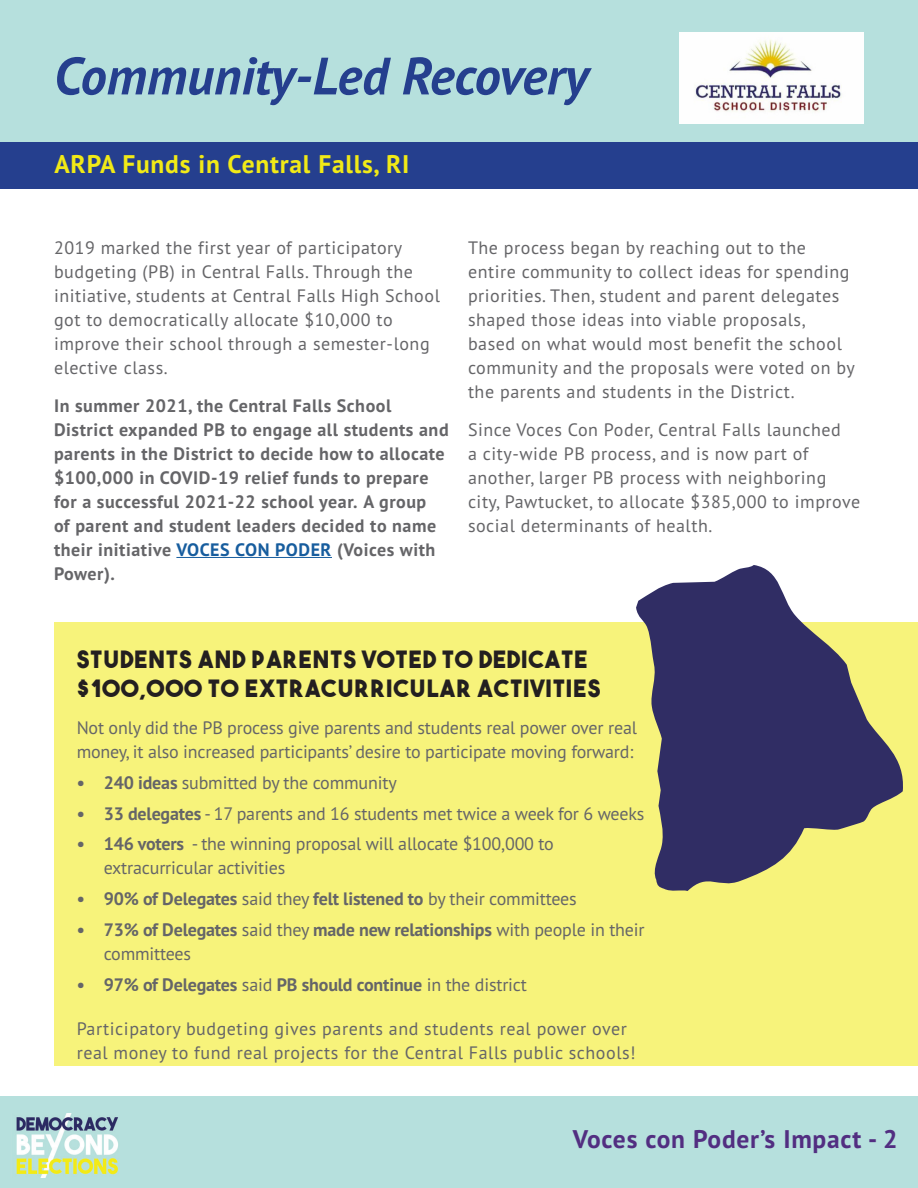
<style>
.page{position:relative;width:918px;height:1188px;background:#fff}
.page>*{position:absolute;margin:0;border:0;box-sizing:border-box;transform-origin:0 0}
.Section_Paragraph{font:italic 700 52.5px "PT Sans Pro";color:#253f8e}
.Lead_Paragraph{font:700 25.5px "PT Sans Pro";letter-spacing:.03em;color:#f1ea17}
.Lead_Paragraph-2{font:700 25.5px "PT Sans Pro";letter-spacing:.03em;color:#522e81}
.Header__Span_Columns{font:23.85px/28.5px "The Bold Font";letter-spacing:.05em;color:#231f20}
.Body_Text{font:18px/24px "PT Sans Pro";letter-spacing:.03em;color:#656568}
.Body_Text-2{font:18px/24px "PT Sans Pro";letter-spacing:-.01em;color:#656568}
.Body_Text-3{font:700 18px/24px "PT Sans Pro";letter-spacing:.03em;color:#656568}
.Body_Text-4{font:700 18px/24px "PT Sans Pro";letter-spacing:-.01em;color:#656568}
.s1{color:#175d9e}
.s2{font-weight:700}
.s3{font-weight:400}
</style>
<div class="page">
<div style="left:0;top:1096px;width:918px;height:92px;background:#b6e0dd"></div>
<div style="left:0;top:0;width:918px;height:143px;background:#b6e0dd"></div>
<hr style="left:176px;top:557px;width:156px;height:1px;background:#175d9e">
<img style="left:16px;top:1114px;width:102px;height:64px">
<div style="left:0;top:143px;width:918px;height:46px;background:#253f8e"></div>
<div style="left:54px;top:622px;width:864px;height:444px;background:#f7f37b"></div>
<img style="left:679px;top:32px;width:185px;height:92px">
<svg style="left:636px;top:565px;width:267px;height:326px;fill:#302d64"></svg>
<p class="Section_Paragraph" style="left:54px;top:42px;width:536px">Community-Led Recovery</p>
<p class="Lead_Paragraph" style="left:54px;top:148px;width:357px">ARPA Funds in Central Falls, RI</p>
<p class="Body_Text" style="left:54px;top:235px;width:387px">2019 marked the first year of participatory budgeting (PB) in Central Falls. Through the initiative, students at Central Falls High School got to democratically allocate $10,000 to improve their school through a semester-long elective class.</p>
<p class="Body_Text-3" style="left:54px;top:393px;width:396px">In summer 2021, the Central Falls School District expanded PB to engage all students and parents in the District to decide how to allocate $100,000 in COVID-19 relief funds to prepare for a successful 2021-22 school year. A group<br>of parent and student leaders decided to name their initiative <span class="s1">VOCES CON PODER</span> (Voices with Power).</p>
<p class="Body_Text" style="left:468px;top:235px;width:388px">The process began by reaching out to the entire community to collect ideas for spending priorities. Then, student and parent delegates shaped those ideas into viable proposals, based on what would most benefit the school community and the proposals were voted on by the parents and students in the District.</p>
<p class="Body_Text" style="left:468px;top:417px;width:394px">Since Voces Con Poder, Central Falls launched<br>a city-wide PB process, and is now part of another, larger PB process with neighboring city, Pawtucket, to allocate $385,000 to improve social determinants of health.</p>
<p class="Header__Span_Columns" style="left:77px;top:645px;width:525px">STUDENTS AND PARENTS VOTED TO DEDICATE $100,000 TO EXTRACURRICULAR ACTIVITIES</p>
<p class="Body_Text-2" style="left:77px;top:715px;width:562px">Not only did the PB process give parents and students real power over real money, it also increased participants’ desire to participate moving forward:</p>
<p class="Body_Text-2" style="left:77px;top:770px;width:322px"><span class="s2">• 240 ideas</span> submitted by the community</p>
<p class="Body_Text-2" style="left:77px;top:801px;width:569px"><span class="s2">• 33 delegates</span> - 17 parents and 16 students met twice a week for 6 weeks</p>
<p class="Body_Text-2" style="left:104px;top:832px;width:452px;text-indent:-27px"><span class="s2">• 146 voters</span> - the winning proposal will allocate $100,000 to extracurricular activities</p>
<p class="Body_Text-4" style="left:77px;top:886px;width:502px">• 90% of Delegates <span class="s3">said they</span> felt listened to <span class="s3">by their committees</span></p>
<p class="Body_Text-4" style="left:104px;top:917px;width:542px;text-indent:-27px">• 73% of Delegates <span class="s3">said they</span> made new relationships <span class="s3">with people in their committees</span></p>
<p class="Body_Text-4" style="left:77px;top:972px;width:452px">• 97% of Delegates <span class="s3">said</span> PB should continue <span class="s3">in the district</span></p>
<p class="Body_Text" style="left:77px;top:1016px;width:561px">Participatory budgeting gives parents and students real power over real money to fund real projects for the Central Falls public schools!</p>
<p class="Lead_Paragraph-2" style="left:573px;top:1123px;width:326px">Voces con Poder’s Impact - 2</p>
</div>
